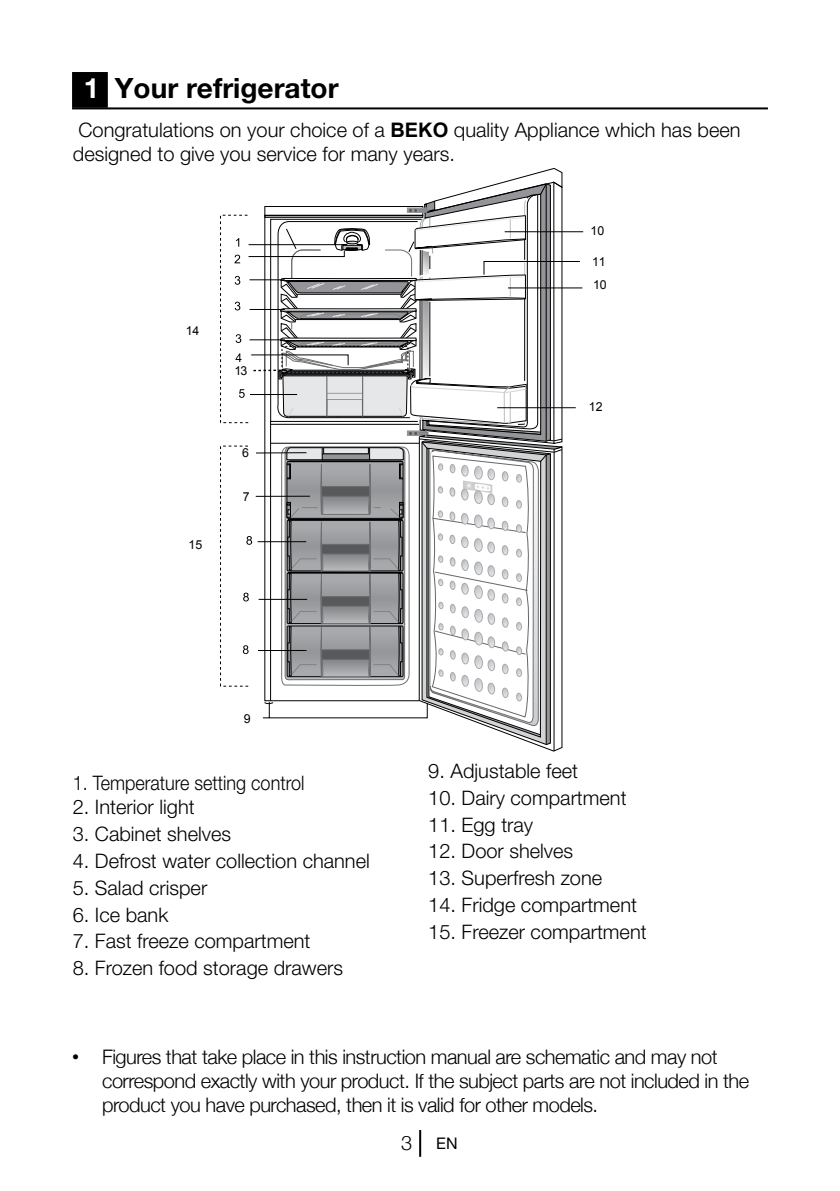
<style>
.page{position:relative;width:840px;height:1191px;background:#fff}
.page>*{position:absolute;margin:0;border:0;box-sizing:border-box;transform-origin:0 0}
.t1{font:700 28px "Helvetica Neue LT Pro";color:#000}
.t2{font:300 20px/24px "Helvetica Neue LT Pro";color:#000}
.t3{font:300 20px/24px "Helvetica Neue";letter-spacing:-.025em;color:#000}
.t4{font:300 20px "Helvetica Neue LT Pro";color:#000;scale:.9 1}
.t5{font:16px "Helvetica Neue";color:#000}
.t6{font:12.4px "Arial";color:#000}
.s1{color:#fff}
.s2{font-family:"Arial";font-weight:700}
.s3{font-family:"Arial";font-weight:400}
.s4{font-weight:300;font-size:20px}
</style>
<div class="page">
<hr style="left:419px;top:1130px;width:2px;height:26px;background:#000">
<div style="left:73px;top:73px;width:34px;height:34px;background:#000"></div>
<div style="left:72px;top:72px;width:36px;height:36px;border:2px solid #000"></div>
<hr style="left:72px;top:107px;width:695px;height:2px;background:#000">
<hr style="left:504px;top:231px;width:79px;height:1px;background:#000">
<hr style="left:507px;top:287px;width:75px;height:1px;background:#000">
<svg style="left:220px;top:168px;width:360px;height:584px"></svg>
<div style="left:281px;top:346px;width:127px;height:27px;border:1px dashed #000"></div>
<h1 class="t1" style="left:84px;top:70px;width:256px"><span class="s1">1</span> Your refrigerator</h1>
<p class="t2" style="left:73px;top:117px;width:668px">Congratulations on your choice of a <span class="s2">BEKO</span> quality Appliance which has been designed to give you service for many years.</p>
<p class="t6" style="left:590px;top:222px;width:15px">10</p>
<p class="t6" style="left:591px;top:254px;width:15px">11</p>
<p class="t6" style="left:186px;top:323px;width:15px">14</p>
<p class="t6" style="left:188px;top:536px;width:15px">15</p>
<p class="t6" style="left:234px;top:362px;width:14px">13</p>
<p class="t6" style="left:242px;top:444px;width:8px">6</p>
<p class="t6" style="left:243px;top:488px;width:8px">7</p>
<p class="t6" style="left:592px;top:276px;width:15px">10</p>
<p class="t6" style="left:588px;top:398px;width:15px">12</p>
<p class="t6" style="left:244px;top:710px;width:8px">9</p>
<p class="t4" style="left:73px;top:770px;width:259px">1. Temperature setting control</p>
<p class="t2" style="left:73px;top:794px;width:123px">2. Interior light</p>
<p class="t2" style="left:73px;top:821px;width:160px">3. Cabinet shelves</p>
<p class="t2" style="left:73px;top:848px;width:298px">4. Defrost water collection channel</p>
<p class="t2" style="left:73px;top:875px;width:136px">5. Salad crisper</p>
<p class="t2" style="left:73px;top:902px;width:97px">6. Ice bank</p>
<p class="t2" style="left:73px;top:928px;width:239px">7. Fast freeze compartment</p>
<p class="t2" style="left:73px;top:955px;width:272px">8. Frozen food storage drawers</p>
<p class="t2" style="left:428px;top:758px;width:151px">9. Adjustable feet</p>
<p class="t2" style="left:428px;top:785px;width:200px">10. Dairy compartment</p>
<p class="t2" style="left:428px;top:812px;width:106px">11. Egg tray</p>
<p class="t2" style="left:428px;top:839px;width:146px">12. Door shelves</p>
<p class="t2" style="left:428px;top:865px;width:175px">13. Superfresh zone</p>
<p class="t2" style="left:428px;top:892px;width:210px">14. Fridge compartment</p>
<p class="t2" style="left:428px;top:919px;width:220px">15. Freezer compartment</p>
<p class="t3" style="left:102px;top:1044px;width:648px;text-indent:-30px"><span class="s3">•</span> Figures that take place in this instruction manual are schematic and may not correspond exactly with your product. If the subject parts are not included in the product you have purchased, then it is valid for other models.</p>
<p class="t5" style="left:401px;top:1133px;width:58px"><span class="s4">3</span> EN</p>
</div>
